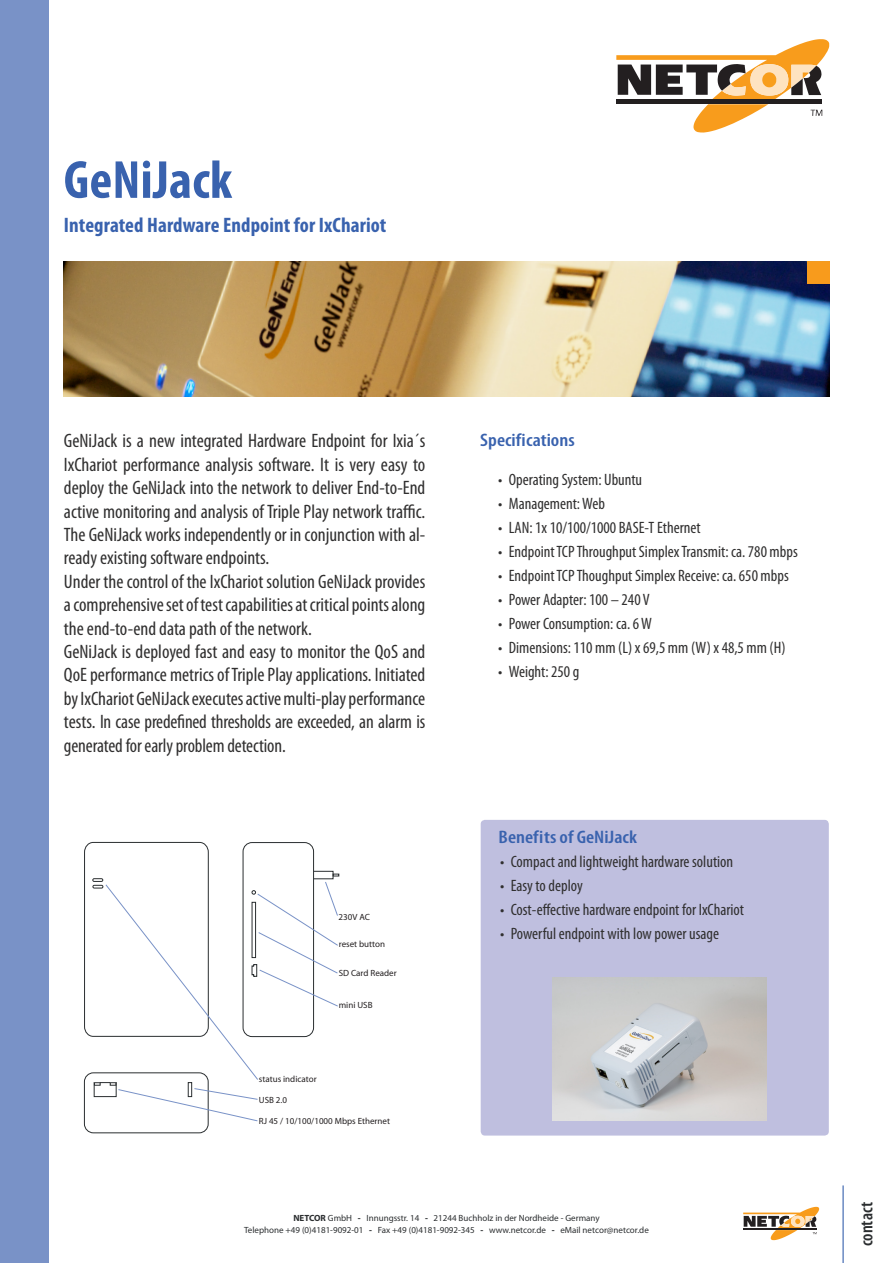
<style>
.page{position:relative;width:893px;height:1263px;background:#fff}
.page>*{position:absolute;margin:0;border:0;box-sizing:border-box;transform-origin:0 0}
.t1{font:700 condensed 54px "Myriad Pro";letter-spacing:.005em;color:#3962ae}
.t2{font:700 condensed 21px "Myriad Pro";letter-spacing:.005em;color:#3962ae}
.t3{font:condensed 19.5px/23.4px "Myriad Pro";color:#302f2f;text-align:justify}
.Teilüberschrift{font:600 condensed 18.15px "Myriad Pro";color:#3962ae;scale:1.14 1}
.t4{font:600 condensed 18px "Myriad Pro";color:#2a2d2f}
.Aufzählung_dot{font:condensed 16.5px "Myriad Pro";color:#302f2f}
.t5{font:9px "Myriad Pro";color:#2a2d2f}
.t6{font:9px "Myriad";color:#231f20}
.s1{font-weight:700}
</style>
<div class="page">
<div style="left:0;top:0;width:49px;height:1263px;background:#7992c7"></div>
<hr style="left:842px;top:1185px;width:2px;height:78px;background:#3962ae">
<svg style="left:743px;top:1207px;width:76px;height:33px"></svg>
<hr style="left:743px;top:1228px;width:74px;height:2px;background:#231f20">
<svg style="left:616px;top:39px;width:213px;height:94px"></svg>
<hr style="left:616px;top:100px;width:206px;height:4px;background:#231f20">
<div style="left:481px;top:820px;width:348px;height:315px;background:#bfbfdf;border-radius:4px"></div>
<img style="left:552px;top:978px;width:214px;height:142px">
<div style="left:309px;top:871px;width:24px;height:8px;border:1px solid #2a2e30"></div>
<div style="left:84px;top:842px;width:125px;height:195px;border:1px solid #2a2e30;border-radius:9px"></div>
<div style="left:92px;top:878px;width:11px;height:4px;border:1px solid #2a2e30"></div>
<div style="left:243px;top:842px;width:71px;height:194px;background:#fff;border-radius:9px"></div>
<div style="left:84px;top:1072px;width:125px;height:61px;border:1px solid #2a2e30;border-radius:9px"></div>
<svg style="left:93px;top:874px;width:246px;height:247px"></svg>
<img style="left:64px;top:262px;width:765px;height:135px">
<img style="left:807px;top:262px;width:22px;height:22px">
<p class="t1" style="left:64px;top:146px;width:170px">GeNiJack</p>
<p class="t2" style="left:64px;top:212px;width:324px">Integrated Hardware Endpoint for IxChariot</p>
<p class="t3" style="left:64px;top:429px;width:363px">GeNiJack is a new integrated Hardware Endpoint for Ixia´s IxChariot performance analysis software. It is very easy to deploy the GeNiJack into the network to deliver End-to-End active monitoring and analysis of Triple Play network traffic.<br>The GeNiJack works independently or in conjunction with al&shy;ready existing software endpoints.</p>
<p class="t3" style="left:64px;top:569px;width:363px">Under the control of the IxChariot solution GeNiJack provides a comprehensive set of test capabilities at critical points along the end-to-end data path of the network.</p>
<p class="t3" style="left:64px;top:639px;width:363px">GeNiJack is deployed fast and easy to monitor the QoS and QoE performance metrics of Triple Play applications. Initiated by IxChariot GeNiJack executes active multi-play performance tests. In case predefined thresholds are exceeded, an alarm is generated for early problem detection.</p>
<p class="t6" style="left:339px;top:912px;width:33px">230V AC</p>
<p class="t6" style="left:339px;top:940px;width:48px">reset button</p>
<p class="t6" style="left:339px;top:969px;width:59px">SD Card Reader</p>
<p class="t6" style="left:339px;top:1001px;width:35px">mini USB</p>
<p class="t6" style="left:259px;top:1074px;width:59px">status indicator</p>
<p class="t6" style="left:259px;top:1095px;width:30px">USB 2.0</p>
<p class="t6" style="left:259px;top:1116px;width:133px">RJ 45 / 10/100/1000 Mbps Ethernet</p>
<p class="Teilüberschrift" style="left:480px;top:428px;width:84px">Specifications</p>
<p class="Aufzählung_dot" style="left:498px;top:469px;width:145px">• Operating System: Ubuntu</p>
<p class="Aufzählung_dot" style="left:498px;top:493px;width:108px">• Management: Web</p>
<p class="Aufzählung_dot" style="left:498px;top:517px;width:204px">• LAN: 1x 10/100/1000 BASE-T Ethernet</p>
<p class="Aufzählung_dot" style="left:498px;top:541px;width:301px">• Endpoint TCP Throughput Simplex Transmit: ca. 780 mbps</p>
<p class="Aufzählung_dot" style="left:498px;top:565px;width:292px">• Endpoint TCP Thoughput Simplex Receive: ca. 650 mbps</p>
<p class="Aufzählung_dot" style="left:498px;top:589px;width:153px">• Power Adapter: 100 – 240 V</p>
<p class="Aufzählung_dot" style="left:498px;top:614px;width:155px">• Power Consumption: ca. 6 W</p>
<p class="Aufzählung_dot" style="left:498px;top:638px;width:289px">• Dimensions: 110 mm (L) x 69,5 mm (W) x 48,5 mm (H)</p>
<p class="Aufzählung_dot" style="left:498px;top:662px;width:83px">• Weight: 250 g</p>
<p class="Teilüberschrift" style="left:499px;top:826px;width:123px">Benefits of GeNiJack</p>
<p class="Aufzählung_dot" style="left:500px;top:852px;width:235px">• Compact and lightweight hardware solution</p>
<p class="Aufzählung_dot" style="left:500px;top:876px;width:84px">• Easy to deploy</p>
<p class="Aufzählung_dot" style="left:500px;top:900px;width:245px">• Cost-effective hardware endpoint for IxChariot</p>
<p class="Aufzählung_dot" style="left:500px;top:924px;width:220px">• Powerful endpoint with low power usage</p>
<p class="t5" style="left:293px;top:1212px;width:308px"><span class="s1">NETCOR</span> GmbH <span class="s1">-</span> Innungsstr. 14 <span class="s1">-</span> 21244 Buchholz in der Nordheide - Germany</p>
<p class="t5" style="left:244px;top:1224px;width:406px">Telephone +49 (0)4181-9092-01 <span class="s1">-</span> Fax +49 (0)4181-9092-345 <span class="s1">-</span> www.netcor.de <span class="s1">-</span> eMail netcor@netcor.de</p>
<p class="t4" style="left:855px;top:1246px;width:46px;rotate:-90deg">contact</p>
</div>
